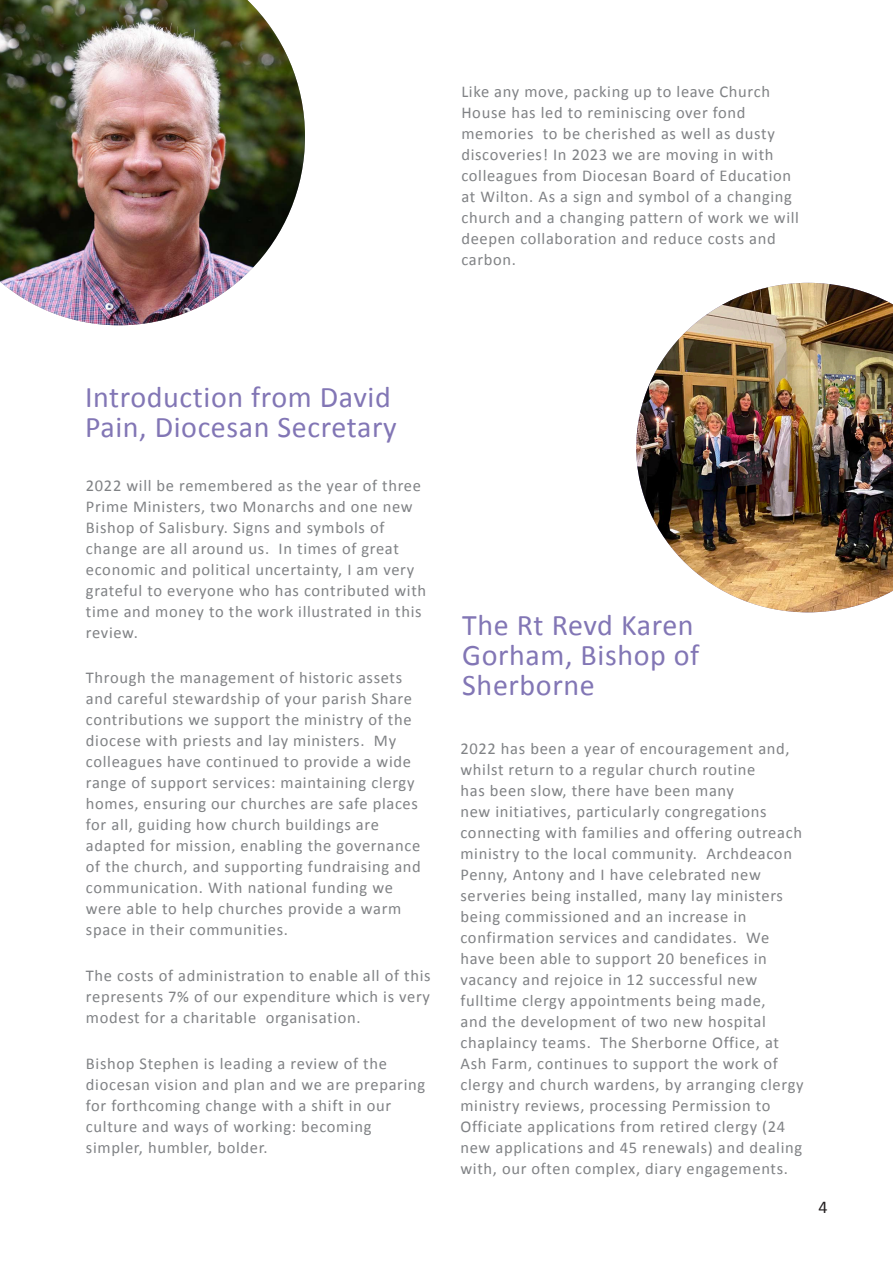
<style>
.page{position:relative;width:893px;height:1263px;background:#fff}
.page>*{position:absolute;margin:0;border:0;box-sizing:border-box;transform-origin:0 0}
.Map_Slide_Body_Text{font:30px/30px "Calibri";letter-spacing:.02em;color:#8276b5}
.t1{font:18px "Calibri";color:#231f20}
.Body_Text_-_Small{font:16.5px/21px "Calibri";letter-spacing:.04em;color:#808285}
</style>
<div class="page">
<img style="left:0;top:0;width:305px;height:325px">
<img style="left:636px;top:283px;width:257px;height:329px">
<p class="Body_Text_-_Small" style="left:461px;top:81px;width:339px">Like any move, packing up to leave Church House has led to reminiscing over fond memories to be cherished as well as dusty discoveries! In 2023 we are moving in with colleagues from Diocesan Board of Education at Wilton. As a sign and symbol of a changing church and a changing pattern of work we will deepen collaboration and reduce costs and carbon.</p>
<p class="Map_Slide_Body_Text" style="left:85px;top:382px;width:313px">Introduction from David<br>Pain, Diocesan Secretary</p>
<p class="Body_Text_-_Small" style="left:86px;top:474px;width:342px">2022 will be remembered as the year of three Prime Ministers, two Monarchs and one new Bishop of Salisbury. Signs and symbols of change are all around us. In times of great economic and political uncertainty, I am very grateful to everyone who has contributed with time and money to the work illustrated in this review.</p>
<p class="Body_Text_-_Small" style="left:86px;top:667px;width:336px">Through the management of historic assets and careful stewardship of your parish Share contributions we support the ministry of the diocese with priests and lay ministers. My colleagues have continued to provide a wide range of support services: maintaining clergy homes, ensuring our churches are safe places for all, guiding how church buildings are adapted for mission, enabling the governance of the church, and supporting fundraising and communication. With national funding we were able to help churches provide a warm space in their communities.</p>
<p class="Body_Text_-_Small" style="left:86px;top:964px;width:346px;text-align:justify">The costs of administration to enable all of this represents 7% of our expenditure which is very modest for a charitable organisation.</p>
<p class="Body_Text_-_Small" style="left:86px;top:1052px;width:341px">Bishop Stephen is leading a review of the diocesan vision and plan and we are preparing for forthcoming change with a shift in our culture and ways of working: becoming simpler, humbler, bolder.</p>
<p class="Map_Slide_Body_Text" style="left:462px;top:609px;width:239px">The Rt Revd Karen<br>Gorham, Bishop of<br>Sherborne</p>
<p class="Body_Text_-_Small" style="left:460px;top:738px;width:345px">2022 has been a year of encouragement and, whilst return to a regular church routine<br>has been slow, there have been many<br>new initiatives, particularly congregations connecting with families and offering outreach ministry to the local community. Archdeacon Penny, Antony and I have celebrated new serveries being installed, many lay ministers being commissioned and an increase in confirmation services and candidates. We have been able to support 20 benefices in vacancy and rejoice in 12 successful new fulltime clergy appointments being made,<br>and the development of two new hospital chaplaincy teams. The Sherborne Office, at Ash Farm, continues to support the work of clergy and church wardens, by arranging clergy ministry reviews, processing Permission to Officiate applications from retired clergy (24 new applications and 45 renewals) and dealing with, our often complex, diary engagements.</p>
<p class="t1" style="left:819px;top:1194px;width:11px">4</p>
</div>
